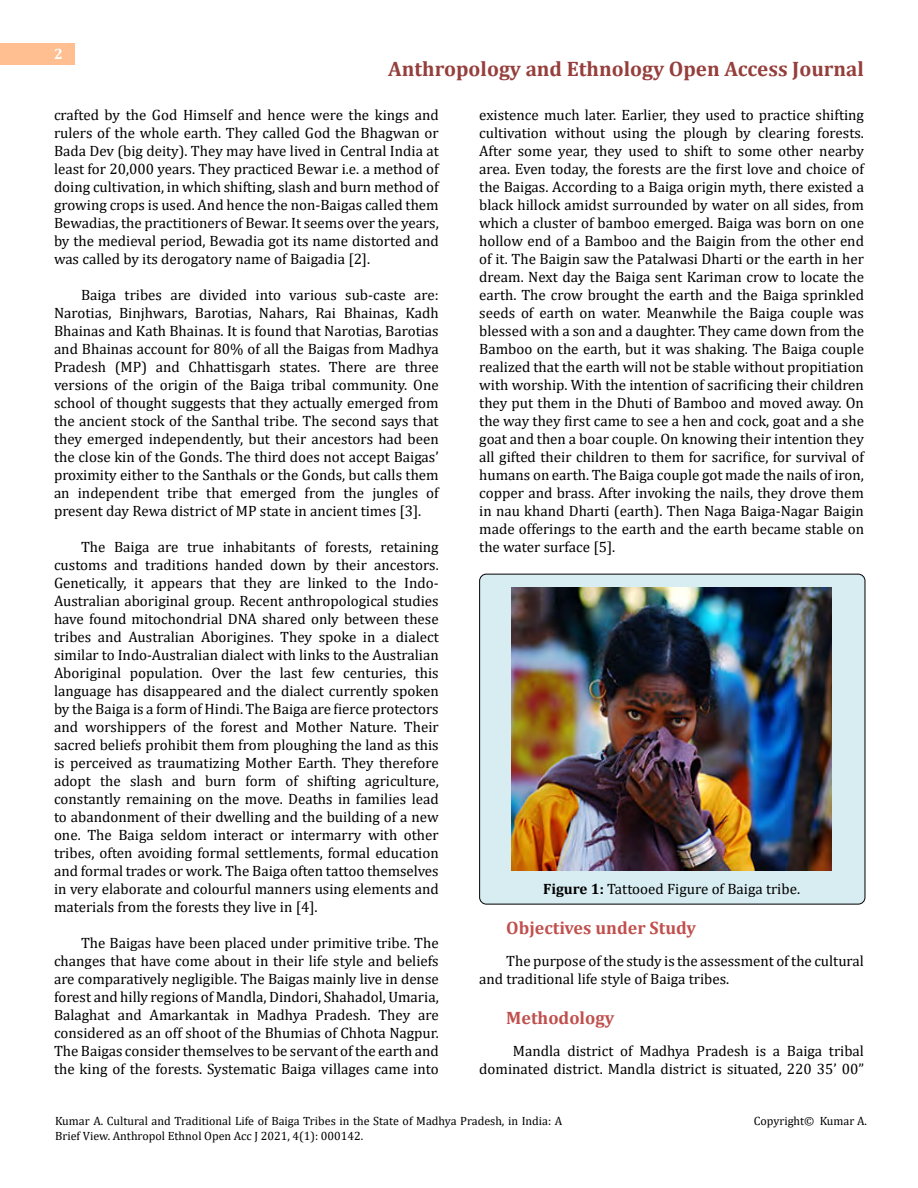
<style>
.page{position:relative;width:918px;height:1188px;background:#fff}
.page>*{position:absolute;margin:0;border:0;box-sizing:border-box;transform-origin:0 0}
.t1{font:700 21px "Cambria";color:#953f3c}
.t2{font:700 18px "Cambria";color:#c0504d}
.t3{font:15px/18px "Cambria";color:#000;text-align:justify}
.t4{font:700 15px "Cambria";color:#fff}
.t5{font:12px/14.4px "Cambria";color:#000}
.s1{font-weight:700}
</style>
<div class="page">
<div style="left:0;top:43px;width:75px;height:21px;background:#ffbf91"></div>
<div style="left:480px;top:574px;width:385px;height:330px;background:#d8edf2;border-radius:7px"></div>
<div style="left:479px;top:574px;width:386px;height:330px;border:1px solid #000;border-radius:7px"></div>
<img style="left:511px;top:588px;width:321px;height:283px">
<p class="t4" style="left:54px;top:44px;width:10px">2</p>
<h1 class="t1" style="left:388px;top:54px;width:477px">Anthropology and Ethnology Open Access Journal</h1>
<p class="t3" style="left:54px;top:105px;width:386px">crafted by the God Himself and hence were the kings and rulers of the whole earth. They called God the Bhagwan or Bada Dev (big deity). They may have lived in Central India at least for 20,000 years. They practiced Bewar i.e. a method of doing cultivation, in which shifting, slash and burn method of growing crops is used. And hence the non-Baigas called them Bewadias, the practitioners of Bewar. It seems over the years, by the medieval period, Bewadia got its name distorted and was called by its derogatory name of Baigadia [2].</p>
<p class="t3" style="left:54px;top:285px;width:386px;text-indent:27px">Baiga tribes are divided into various sub-caste are:<br>Narotias, Binjhwars, Barotias, Nahars, Rai Bhainas, Kadh Bhainas and Kath Bhainas. It is found that Narotias, Barotias and Bhainas account for 80% of all the Baigas from Madhya Pradesh (MP) and Chhattisgarh states. There are three versions of the origin of the Baiga tribal community. One school of thought suggests that they actually emerged from the ancient stock of the Santhal tribe. The second says that they emerged independently, but their ancestors had been the close kin of the Gonds. The third does not accept Baigas’ proximity either to the Santhals or the Gonds, but calls them an independent tribe that emerged from the jungles of present day Rewa district of MP state in ancient times [3].</p>
<p class="t3" style="left:54px;top:537px;width:386px;text-indent:27px">The Baiga are true inhabitants of forests, retaining customs and traditions handed down by their ancestors.<br>Genetically, it appears that they are linked to the Indo-Australian aboriginal group. Recent anthropological studies have found mitochondrial DNA shared only between these tribes and Australian Aborigines. They spoke in a dialect similar to Indo-Australian dialect with links to the Australian Aboriginal population. Over the last few centuries, this language has disappeared and the dialect currently spoken by the Baiga is a form of Hindi. The Baiga are fierce protectors and worshippers of the forest and Mother Nature. Their sacred beliefs prohibit them from ploughing the land as this is perceived as traumatizing Mother Earth. They therefore adopt the slash and burn form of shifting agriculture, constantly remaining on the move. Deaths in families lead to abandonment of their dwelling and the building of a new one. The Baiga seldom interact or intermarry with other tribes, often avoiding formal settlements, formal education and formal trades or work. The Baiga often tattoo themselves in very elaborate and colourful manners using elements and materials from the forests they live in [4].</p>
<p class="t3" style="left:54px;top:933px;width:386px;text-indent:27px">The Baigas have been placed under primitive tribe. The changes that have come about in their life style and beliefs are comparatively negligible. The Baigas mainly live in dense forest and hilly regions of Mandla, Dindori, Shahadol, Umaria, Balaghat and Amarkantak in Madhya Pradesh. They are considered as an off shoot of the Bhumias of Chhota Nagpur.<br>The Baigas consider themselves to be servant of the earth and the king of the forests. Systematic Baiga villages came into</p>
<p class="t3" style="left:479px;top:105px;width:386px">existence much later. Earlier, they used to practice shifting cultivation without using the plough by clearing forests.<br>After some year, they used to shift to some other nearby area. Even today, the forests are the first love and choice of the Baigas. According to a Baiga origin myth, there existed a black hillock amidst surrounded by water on all sides, from which a cluster of bamboo emerged. Baiga was born on one hollow end of a Bamboo and the Baigin from the other end of it. The Baigin saw the Patalwasi Dharti or the earth in her dream. Next day the Baiga sent Kariman crow to locate the earth. The crow brought the earth and the Baiga sprinkled seeds of earth on water. Meanwhile the Baiga couple was blessed with a son and a daughter. They came down from the Bamboo on the earth, but it was shaking. The Baiga couple realized that the earth will not be stable without propitiation with worship. With the intention of sacrificing their children they put them in the Dhuti of Bamboo and moved away. On the way they first came to see a hen and cock, goat and a she goat and then a boar couple. On knowing their intention they all gifted their children to them for sacrifice, for survival of humans on earth. The Baiga couple got made the nails of iron, copper and brass. After invoking the nails, they drove them in nau khand Dharti (earth). Then Naga Baiga-Nagar Baigin made offerings to the earth and the earth became stable on the water surface [5].</p>
<p class="t3" style="left:543px;top:879px;width:258px"><span class="s1">Figure 1:</span> Tattooed Figure of Baiga tribe.</p>
<p class="t2" style="left:506px;top:915px;width:191px">Objectives under Study</p>
<p class="t3" style="left:479px;top:951px;width:386px;text-indent:27px">The purpose of the study is the assessment of the cultural and traditional life style of Baiga tribes.</p>
<p class="t2" style="left:506px;top:1005px;width:110px">Methodology</p>
<p class="t3" style="left:479px;top:1041px;width:386px;text-align:right">Mandla district of Madhya Pradesh is a Baiga tribal dominated district. Mandla district is situated, 220 35’ 00”</p>
<p class="t5" style="left:55px;top:1114px;width:509px">Kumar A. Cultural and Traditional Life of Baiga Tribes in the State of Madhya Pradesh, in India: A<br>Brief View. Anthropol Ethnol Open Acc J 2021, 4(1): 000142.</p>
<p class="t5" style="left:754px;top:1114px;width:115px">Copyright© Kumar A.</p>
</div>
